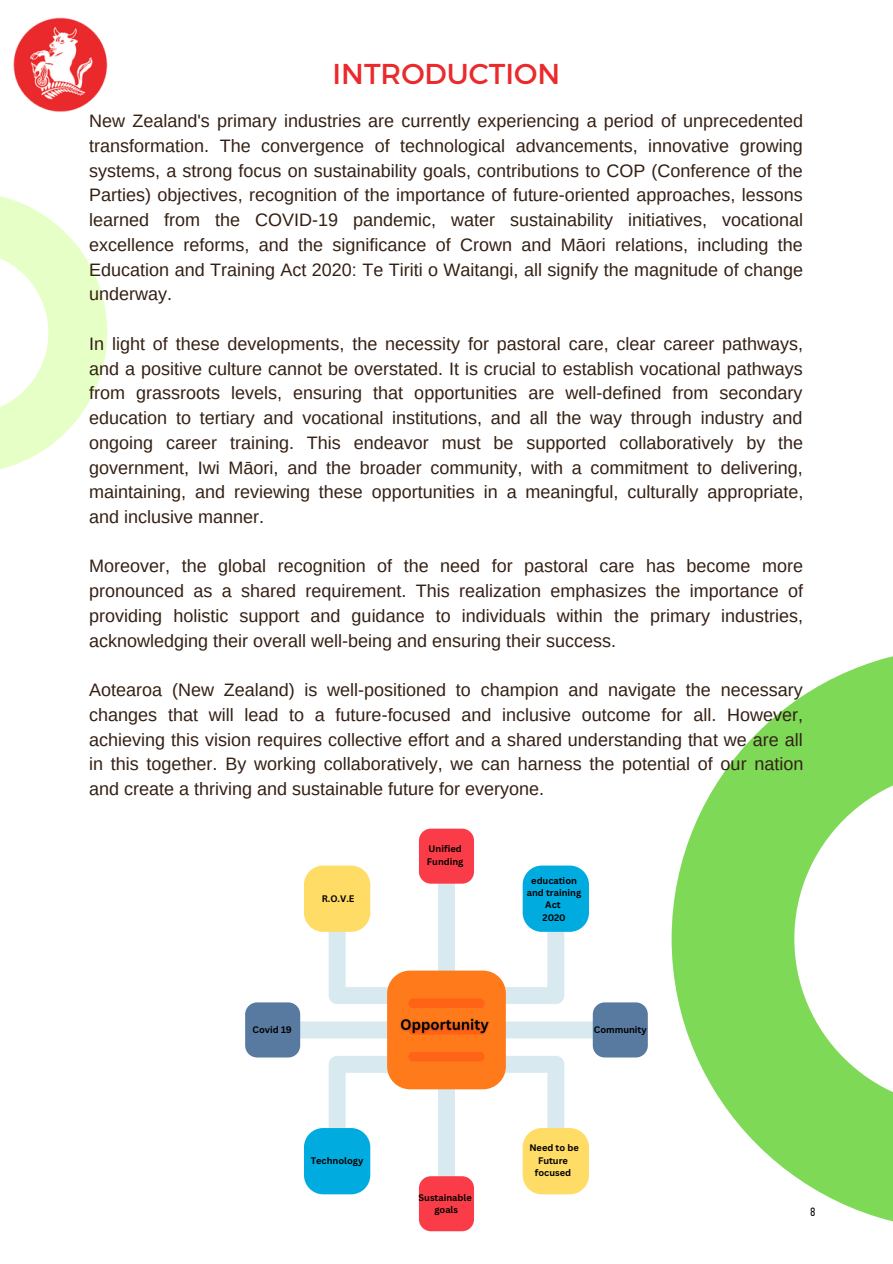
<style>
.page{position:relative;width:893px;height:1264px;background:#fff}
.page>*{position:absolute;margin:0;border:0;box-sizing:border-box;transform-origin:0 0}
.t1{font:28.65px "Montserrat";color:#ea2a2c}
.t2{font:18px/24.8px "Arimo";color:#342014;text-align:justify}
.t3{font:12px "Bebas Neue";color:#000}
.t4{font:700 9.3px/12.3px "Canva Sans";color:#000;text-align:center}
</style>
<div class="page">
<svg style="left:671px;top:656px;width:221px;height:565px;fill:#7ed957"></svg>
<svg style="left:0;top:196px;width:107px;height:273px"></svg>
<img style="left:13px;top:18px;width:95px;height:94px">
<svg style="left:287px;top:870px;width:319px;height:319px"></svg>
<div style="left:387px;top:970px;width:119px;height:119px;background:#ff7a1b;border-radius:23px"></div>
<div style="left:304px;top:865px;width:66px;height:66px;background:#ffdc65;border-radius:19px"></div>
<div style="left:522px;top:865px;width:67px;height:66px;background:#00abe0;border-radius:19px"></div>
<div style="left:304px;top:1127px;width:66px;height:67px;background:#00abe0;border-radius:19px"></div>
<div style="left:522px;top:1127px;width:67px;height:67px;background:#ffdc65;border-radius:19px"></div>
<div style="left:419px;top:828px;width:55px;height:55px;background:#fa3c48;border-radius:12px"></div>
<div style="left:419px;top:1176px;width:55px;height:55px;background:#fa3c48;border-radius:12px"></div>
<div style="left:592px;top:1002px;width:55px;height:55px;background:#587aa1;border-radius:12px"></div>
<div style="left:245px;top:1002px;width:55px;height:55px;background:#587aa1;border-radius:12px"></div>
<div style="left:408px;top:998px;width:76px;height:9px;background:#ff6316;border-radius:5px"></div>
<div style="left:408px;top:1051px;width:76px;height:10px;background:#ff6316;border-radius:5px"></div>
<img style="left:400px;top:1018px;width:89px;height:17px">
<p class="t1" style="left:332px;top:55px;width:229px">INTRODUCTION</p>
<p class="t2" style="left:89px;top:108px;width:715px">New Zealand's primary industries are currently experiencing a period of unprecedented transformation. The convergence of technological advancements, innovative growing systems, a strong focus on sustainability goals, contributions to COP (Conference of the Parties) objectives, recognition of the importance of future-oriented approaches, lessons learned from the COVID-19 pandemic, water sustainability initiatives, vocational excellence reforms, and the significance of Crown and Māori relations, including the Education and Training Act 2020: Te Tiriti o Waitangi, all signify the magnitude of change underway.</p>
<p class="t2" style="left:89px;top:331px;width:715px">In light of these developments, the necessity for pastoral care, clear career pathways, and a positive culture cannot be overstated. It is crucial to establish vocational pathways from grassroots levels, ensuring that opportunities are well-defined from secondary education to tertiary and vocational institutions, and all the way through industry and ongoing career training. This endeavor must be supported collaboratively by the government, Iwi Māori, and the broader community, with a commitment to delivering, maintaining, and reviewing these opportunities in a meaningful, culturally appropriate, and inclusive manner.</p>
<p class="t2" style="left:89px;top:554px;width:715px">Moreover, the global recognition of the need for pastoral care has become more pronounced as a shared requirement. This realization emphasizes the importance of providing holistic support and guidance to individuals within the primary industries, acknowledging their overall well-being and ensuring their success.</p>
<p class="t2" style="left:89px;top:677px;width:715px">Aotearoa (New Zealand) is well-positioned to champion and navigate the necessary changes that will lead to a future-focused and inclusive outcome for all. However, achieving this vision requires collective effort and a shared understanding that we are all in this together. By working collaboratively, we can harness the potential of our nation and create a thriving and sustainable future for everyone.</p>
<p class="t4" style="left:321px;top:892px;width:34px">R.O.V.E</p>
<p class="t4" style="left:253px;top:1023px;width:41px">Covid 19</p>
<p class="t4" style="left:311px;top:1153px;width:54px">Technology</p>
<p class="t4" style="left:428px;top:842px;width:35px">Unified</p>
<p class="t4" style="left:427px;top:854px;width:38px">Funding</p>
<p class="t4" style="left:418px;top:1191px;width:55px">Sustainable</p>
<p class="t4" style="left:434px;top:1203px;width:25px">goals</p>
<p class="t4" style="left:527px;top:873px;width:56px">education and training<br>Act</p>
<p class="t4" style="left:542px;top:910px;width:25px">2020</p>
<p class="t4" style="left:594px;top:1023px;width:54px">Community</p>
<p class="t4" style="left:529px;top:1141px;width:51px">Need to be</p>
<p class="t4" style="left:538px;top:1153px;width:32px">Future</p>
<p class="t4" style="left:535px;top:1166px;width:38px">focused</p>
<p class="t3" style="left:810px;top:1207px;width:6px">8</p>
</div>
